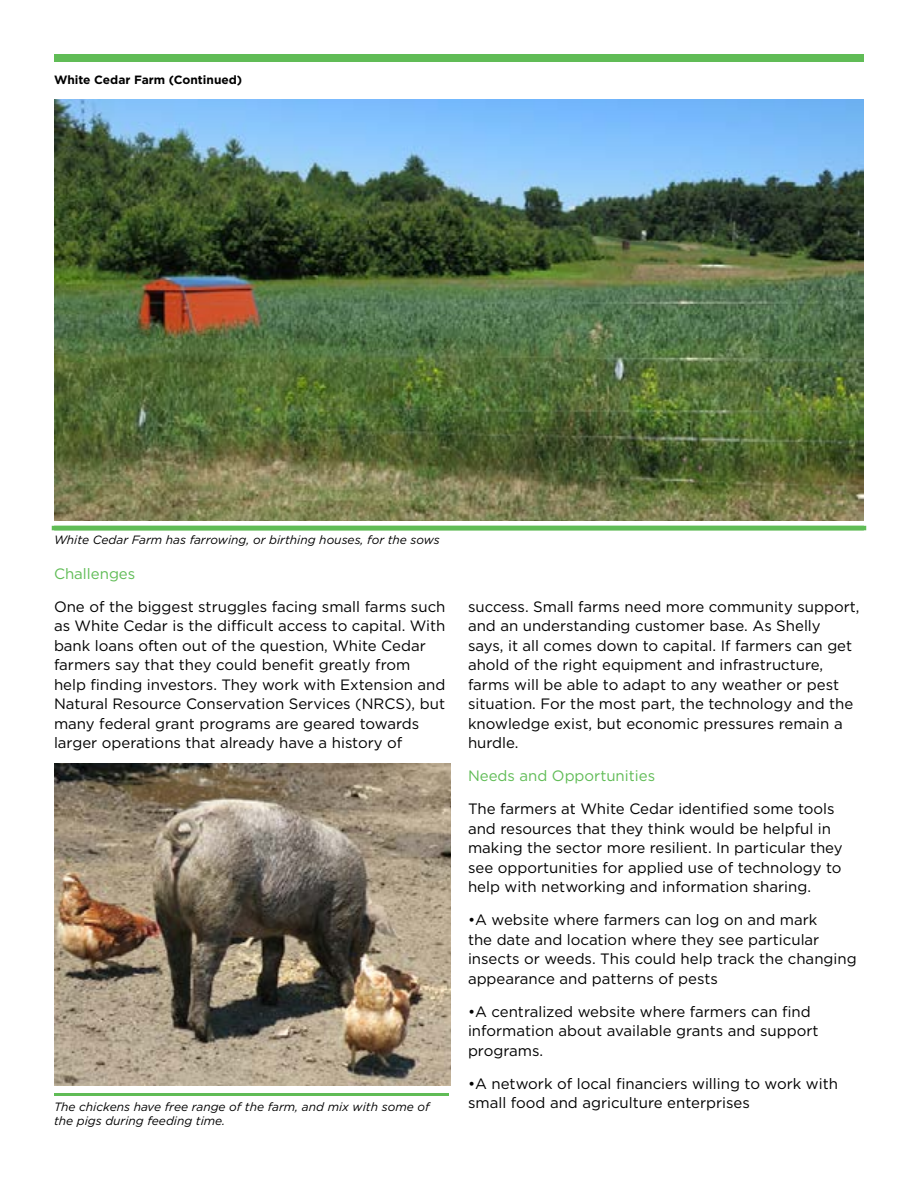
<style>
.page{position:relative;width:918px;height:1188px;background:#fff}
.page>*{position:absolute;margin:0;border:0;box-sizing:border-box;transform-origin:0 0}
.t1{font:15px/19.5px "Gotham";color:#000}
.t2{font:15px "Gotham";color:#60bc56}
.t3{font:italic 12px "Gotham";color:#000}
.t4{font:700 12px "Gotham";color:#000}
</style>
<div class="page">
<div style="left:54px;top:54px;width:810px;height:7px;background:#60bc56"></div>
<img style="left:54px;top:764px;width:396px;height:322px">
<img style="left:54px;top:99px;width:810px;height:422px">
<hr style="left:54px;top:526px;width:810px;height:4px;background:#60bc56">
<hr style="left:54px;top:1093px;width:394px;height:3px;background:#60bc56">
<p class="t4" style="left:54px;top:72px;width:190px">White Cedar Farm (Continued)</p>
<p class="t3" style="left:54px;top:532px;width:387px">White Cedar Farm has farrowing, or birthing houses, for the sows</p>
<p class="t2" style="left:54px;top:564px;width:83px">Challenges</p>
<p class="t1" style="left:54px;top:597px;width:393px">One of the biggest struggles facing small farms such as White Cedar is the difficult access to capital. With bank loans often out of the question, White Cedar farmers say that they could benefit greatly from help finding investors. They work with Extension and Natural Resource Conservation Services (NRCS), but many federal grant programs are geared towards larger operations that already have a history of</p>
<p class="t1" style="left:468px;top:597px;width:393px">success. Small farms need more community support, and an understanding customer base. As Shelly says, it all comes down to capital. If farmers can get ahold of the right equipment and infrastructure, farms will be able to adapt to any weather or pest situation. For the most part, the technology and the knowledge exist, but economic pressures remain a hurdle.</p>
<p class="t2" style="left:468px;top:767px;width:189px">Needs and Opportunities</p>
<p class="t1" style="left:468px;top:799px;width:376px">The farmers at White Cedar identified some tools and resources that they think would be helpful in making the sector more resilient. In particular they see opportunities for applied use of technology to help with networking and information sharing.</p>
<p class="t1" style="left:468px;top:910px;width:390px">•A website where farmers can log on and mark<br>the date and location where they see particular insects or weeds. This could help track the changing appearance and patterns of pests</p>
<p class="t1" style="left:468px;top:1002px;width:352px">•A centralized website where farmers can find information about available grants and support programs.</p>
<p class="t1" style="left:468px;top:1074px;width:372px">•A network of local financiers willing to work with</p>
<p class="t3" style="left:54px;top:1099px;width:377px">The chickens have free range of the farm, and mix with some of</p>
<p class="t1" style="left:468px;top:1093px;width:283px">small food and agriculture enterprises</p>
<p class="t3" style="left:54px;top:1113px;width:173px">the pigs during feeding time.</p>
</div>
